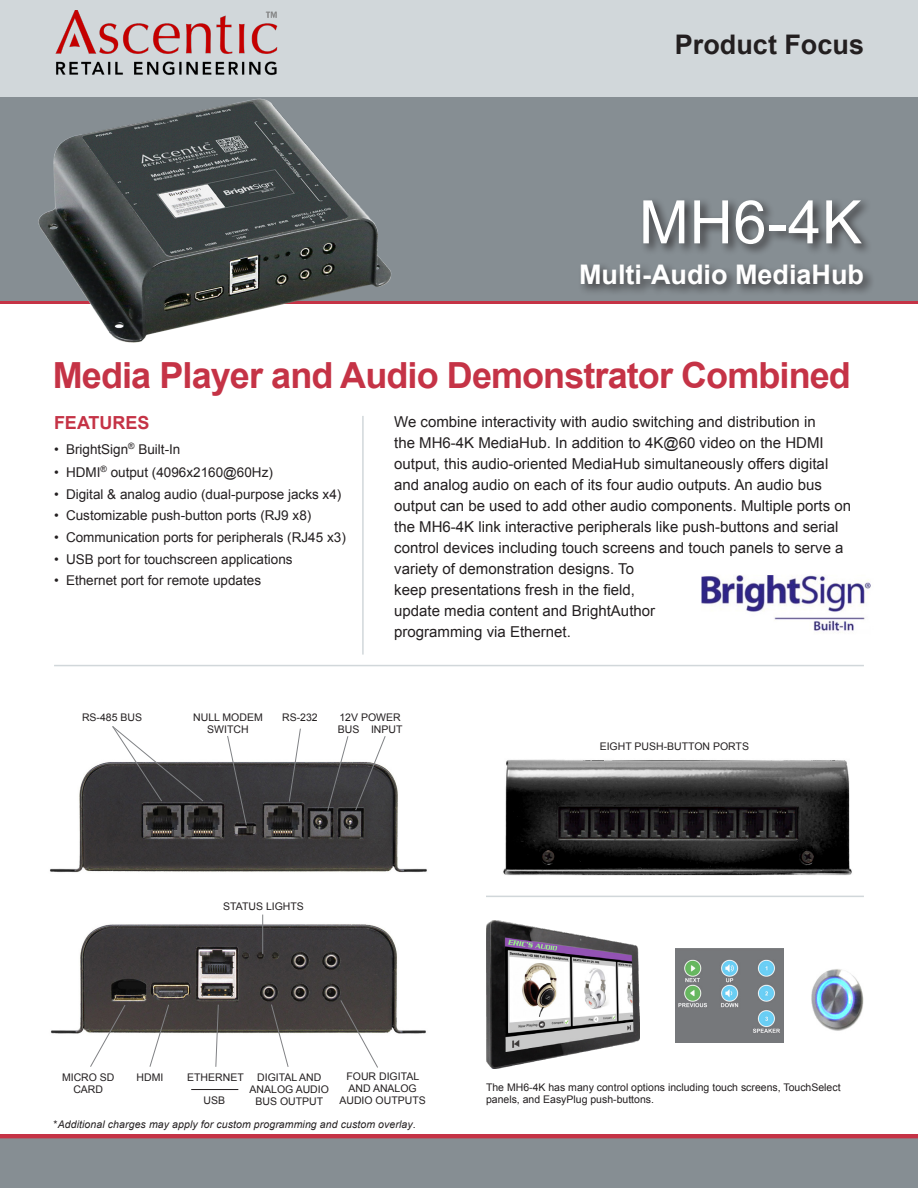
<style>
.page{position:relative;width:918px;height:1188px;background:#fff}
.page>*{position:absolute;margin:0;border:0;box-sizing:border-box;transform-origin:0 0}
.t1{font:60px "Arial";color:#fff}
.Head_1_red{font:700 36px "Arial";letter-spacing:-.025em;color:#c53346}
.t2{font:700 27px "Arial";color:#fff}
.t3{font:700 27px "Arial";color:#231f20}
.Sub_2_red{font:700 18px "Arial";color:#c53346}
.Body1{font:15px/21px "Arial";color:#231f20}
.Bullet_1_quick{font:13.5px "Arial";color:#231f20}
.body1{font:10.5px/12px "Arial";color:#231f20;text-align:center}
.body1-2{font:italic 10.5px "Arial";letter-spacing:.01em;color:#231f20}
.s1{font-style:normal}
</style>
<div class="page">
<div style="left:0;top:0;width:918px;height:97px;background:#d1d7da"></div>
<div style="left:0;top:97px;width:918px;height:204px;background:#868e93"></div>
<hr style="left:0;top:301px;width:918px;height:3px;background:#c53346">
<img style="left:55px;top:10px;width:223px;height:66px">
<hr style="left:54px;top:665px;width:810px;height:1px;background:#d1d7da">
<hr style="left:362px;top:416px;width:2px;height:239px;background:#d1d7da">
<div style="left:640px;top:197px;width:234px;height:60px;background:#231f20;opacity:.75"></div>
<div style="left:577px;top:261px;width:299px;height:36px;background:#231f20;opacity:.75"></div>
<div style="left:0;top:1138px;width:918px;height:50px;background:#868e93"></div>
<hr style="left:0;top:1134px;width:918px;height:4px;background:#c53346">
<img style="left:50px;top:761px;width:377px;height:112px">
<img style="left:50px;top:919px;width:376px;height:115px">
<hr style="left:191px;top:1089px;width:47px;height:1px;background:#231f20">
<img style="left:701px;top:575px;width:170px;height:56px">
<svg style="left:227px;top:736px;width:20px;height:90px"></svg>
<svg style="left:327px;top:736px;width:22px;height:76px"></svg>
<svg style="left:288px;top:728px;width:13px;height:74px"></svg>
<svg style="left:355px;top:736px;width:31px;height:75px"></svg>
<svg style="left:112px;top:726px;width:92px;height:76px"></svg>
<hr style="left:262px;top:915px;width:1px;height:39px;background:#808285">
<svg style="left:89px;top:1004px;width:37px;height:63px"></svg>
<svg style="left:271px;top:1004px;width:18px;height:63px"></svg>
<svg style="left:340px;top:999px;width:39px;height:69px"></svg>
<svg style="left:149px;top:1004px;width:21px;height:63px"></svg>
<svg style="left:215px;top:1004px;width:4px;height:63px"></svg>
<hr style="left:486px;top:896px;width:378px;height:1px;background:#d1d7da">
<img style="left:503px;top:759px;width:349px;height:117px">
<img style="left:675px;top:948px;width:109px;height:95px">
<img style="left:486px;top:920px;width:154px;height:148px">
<img style="left:811px;top:969px;width:53px;height:62px">
<img style="left:39px;top:98px;width:353px;height:245px">
<p class="t3" style="left:675px;top:27px;width:191px">Product Focus</p>
<p class="t1" style="left:639px;top:183px;width:225px">MH6-4K</p>
<p class="t2" style="left:579px;top:257px;width:286px">Multi-Audio MediaHub</p>
<p class="Head_1_red" style="left:53px;top:352px;width:800px">Media Player and Audio Demonstrator Combined</p>
<p class="Sub_2_red" style="left:54px;top:411px;width:97px">FEATURES</p>
<p class="Bullet_1_quick" style="left:54px;top:440px;width:128px">• BrightSign<sup>®</sup> Built-In</p>
<p class="Bullet_1_quick" style="left:54px;top:464px;width:220px">• HDMI<sup>®</sup> output (4096x2160@60Hz)</p>
<p class="Bullet_1_quick" style="left:54px;top:485px;width:289px">• Digital &amp; analog audio (dual-purpose jacks x4)</p>
<p class="Bullet_1_quick" style="left:54px;top:507px;width:259px">• Customizable push-button ports (RJ9 x8)</p>
<p class="Bullet_1_quick" style="left:54px;top:528px;width:293px">• Communication ports for peripherals (RJ45 x3)</p>
<p class="Bullet_1_quick" style="left:54px;top:550px;width:240px">• USB port for touchscreen applications</p>
<p class="Bullet_1_quick" style="left:54px;top:572px;width:209px">• Ethernet port for remote updates</p>
<p class="Body1" style="left:394px;top:411px;width:458px">We combine interactivity with audio switching and distribution in<br>the MH6-4K MediaHub. In addition to 4K@60 video on the HDMI output, this audio-oriented MediaHub simultaneously offers digital and analog audio on each of its four audio outputs. An audio bus output can be used to add other audio components. Multiple ports on the MH6-4K link interactive peripherals like push-buttons and serial control devices including touch screens and touch panels to serve a variety of demonstration designs. To<br>keep presentations fresh in the field,<br>update media content and BrightAuthor<br>programming via Ethernet.</p>
<p class="body1" style="left:193px;top:711px;width:71px">NULL MODEM<br>SWITCH</p>
<p class="body1" style="left:82px;top:711px;width:62px">RS-485 BUS</p>
<p class="body1" style="left:282px;top:711px;width:37px">RS-232</p>
<p class="body1" style="left:338px;top:711px;width:66px;text-align:left">12V POWER<br>BUS INPUT</p>
<p class="body1" style="left:223px;top:900px;width:82px">STATUS LIGHTS</p>
<p class="body1" style="left:600px;top:740px;width:151px">EIGHT PUSH-BUTTON PORTS</p>
<p class="body1" style="left:62px;top:1071px;width:54px">MICRO SD<br>CARD</p>
<p class="body1" style="left:137px;top:1071px;width:28px">HDMI</p>
<p class="body1" style="left:187px;top:1071px;width:58px">ETHERNET</p>
<p class="body1" style="left:204px;top:1095px;width:23px">USB</p>
<p class="body1" style="left:250px;top:1071px;width:81px">DIGITAL AND<br>ANALOG AUDIO<br>BUS OUTPUT</p>
<p class="body1" style="left:339px;top:1070px;width:88px">FOUR DIGITAL<br>AND ANALOG<br>AUDIO OUTPUTS</p>
<p class="body1-2" style="left:54px;top:1117px;width:364px"><span class="s1">*</span>Additional charges may apply for custom programming and custom overlay<span class="s1">.</span></p>
<p class="body1" style="left:486px;top:1081px;width:356px;line-height:12.6px;text-align:left">The MH6-4K has many control options including touch screens, TouchSelect panels, and EasyPlug push-buttons.</p>
</div>
